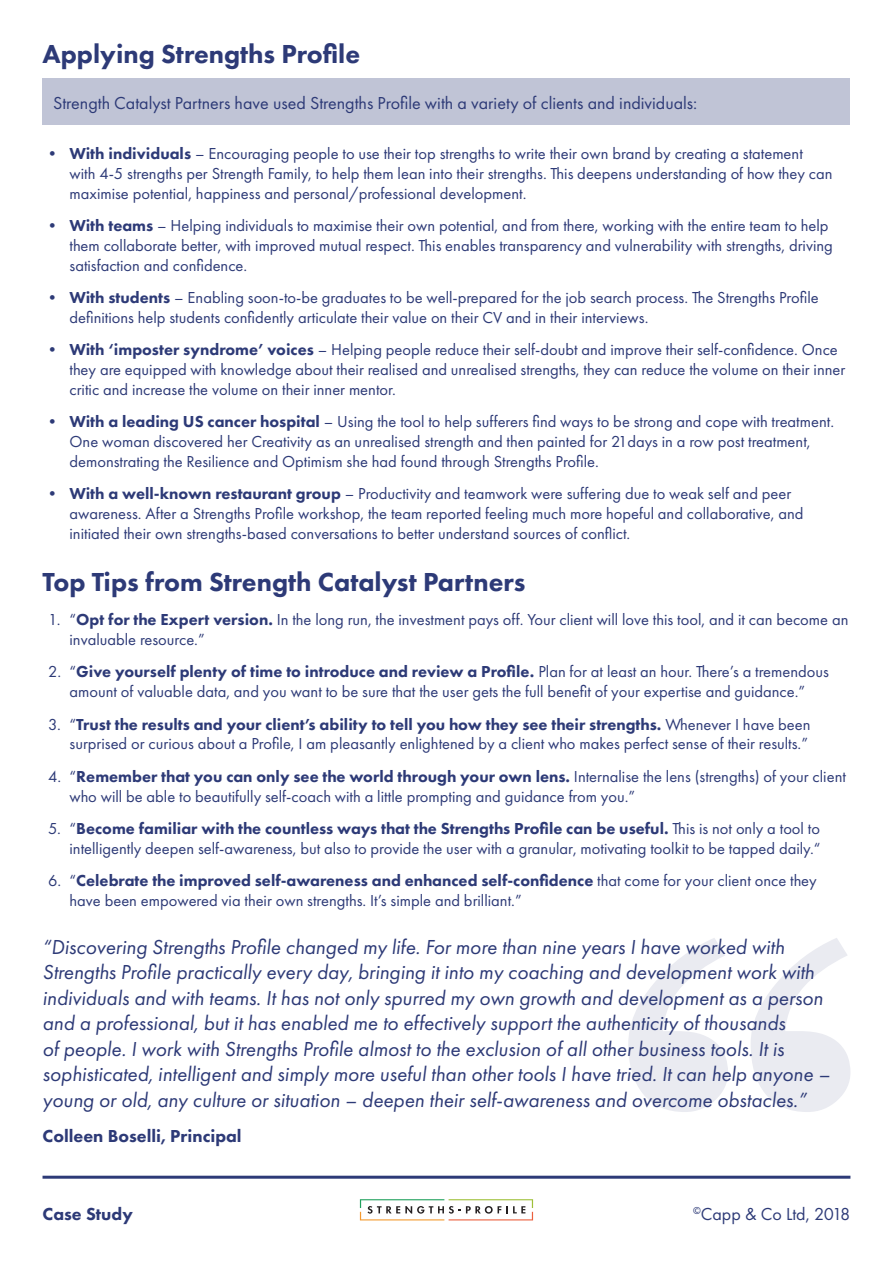
<style>
.page{position:relative;width:893px;height:1263px;background:#fff}
.page>*{position:absolute;margin:0;border:0;box-sizing:border-box;transform-origin:0 0}
.t1{font:800 27px "Futura PT";color:#2d3a77}
.t2{font:italic 21px/25.5px "Futura PT";color:#2d3a77}
.t3{font:18px "Futura PT";color:#2d3a77}
.t4{font:800 18px "Futura PT";color:#2d3a77}
.t5{font:16.5px/19.8px "Futura PT";color:#2d3a77}
.s1{font-weight:800}
</style>
<div class="page">
<hr style="left:43px;top:1176px;width:807px;height:3px;background:#2d3a77">
<div style="left:43px;top:79px;width:807px;height:46px;background:#c0c4d6"></div>
<svg style="left:360px;top:1199px;width:173px;height:21px"></svg>
<svg style="left:628px;top:938px;width:222px;height:174px"></svg>
<p class="t1" style="left:43px;top:37px;width:319px">Applying Strengths Profile</p>
<p class="t3" style="left:53px;top:92px;width:646px">Strength Catalyst Partners have used Strengths Profile with a variety of clients and individuals:</p>
<p class="t5" style="left:70px;top:144px;width:764px;text-indent:-26px"><span class="s1">• With individuals</span> – Encouraging people to use their top strengths to write their own brand by creating a statement with 4-5 strengths per Strength Family, to help them lean into their strengths. This deepens understanding of how they can maximise potential, happiness and personal/professional development.</p>
<p class="t5" style="left:70px;top:216px;width:765px;text-indent:-26px"><span class="s1">• With teams</span> – Helping individuals to maximise their own potential, and from there, working with the entire team to help them collaborate better, with improved mutual respect. This enables transparency and vulnerability with strengths, driving satisfaction and confidence.</p>
<p class="t5" style="left:70px;top:288px;width:751px;text-indent:-26px"><span class="s1">• With students</span> – Enabling soon-to-be graduates to be well-prepared for the job search process. The Strengths Profile definitions help students confidently articulate their value on their CV and in their interviews.</p>
<p class="t5" style="left:70px;top:340px;width:777px;text-indent:-26px"><span class="s1">• With ‘imposter syndrome’ voices</span> – Helping people reduce their self-doubt and improve their self-confidence. Once they are equipped with knowledge about their realised and unrealised strengths, they can reduce the volume on their inner critic and increase the volume on their inner mentor.</p>
<p class="t5" style="left:70px;top:412px;width:766px;text-indent:-26px"><span class="s1">• With a leading US cancer hospital</span> – Using the tool to help sufferers find ways to be strong and cope with treatment.<br>One woman discovered her Creativity as an unrealised strength and then painted for 21days in a row post treatment, demonstrating the Resilience and Optimism she had found through Strengths Profile.</p>
<p class="t5" style="left:70px;top:484px;width:735px;text-indent:-26px"><span class="s1">• With a well-known restaurant group</span> – Productivity and teamwork were suffering due to weak self and peer awareness. After a Strengths Profile workshop, the team reported feeling much more hopeful and collaborative, and initiated their own strengths-based conversations to better understand sources of conflict.</p>
<p class="t1" style="left:43px;top:565px;width:484px">Top Tips from Strength Catalyst Partners</p>
<p class="t5" style="left:70px;top:610px;width:780px;text-indent:-21px">1. “<span class="s1">Opt for the Expert version.</span> In the long run, the investment pays off. Your client will love this tool, and it can become an invaluable resource.”</p>
<p class="t5" style="left:48px;top:662px;width:782px;text-align:center">2. “<span class="s1">Give yourself plenty of time to introduce and review a Profile.</span> Plan for at least an hour. There’s a tremendous amount of valuable data, and you want to be sure that the user gets the full benefit of your expertise and guidance.”</p>
<p class="t5" style="left:48px;top:714px;width:764px;text-align:right">3. “<span class="s1">Trust the results and your client’s ability to tell you how they see their strengths.</span> Whenever I have been surprised or curious about a Profile, I am pleasantly enlightened by a client who makes perfect sense of their results.”</p>
<p class="t5" style="left:70px;top:766px;width:778px;text-indent:-21px">4. “<span class="s1">Remember that you can only see the world through your own lens.</span> Internalise the lens (strengths) of your client who will be able to beautifully self-coach with a little prompting and guidance from you.”</p>
<p class="t5" style="left:48px;top:818px;width:774px;text-align:right">5. “<span class="s1">Become familiar with the countless ways that the Strengths Profile can be useful.</span> This is not only a tool to intelligently deepen self-awareness, but also to provide the user with a granular, motivating toolkit to be tapped daily.“</p>
<p class="t5" style="left:70px;top:871px;width:749px;text-indent:-21px">6. “<span class="s1">Celebrate the improved self-awareness and enhanced self-confidence</span> that come for your client once they have been empowered via their own strengths. It’s simple and brilliant.”</p>
<p class="t2" style="left:43px;top:934px;width:789px">“Discovering Strengths Profile changed my life. For more than nine years I have worked with Strengths Profile practically every day, bringing it into my coaching and development work with individuals and with teams. It has not only spurred my own growth and development as a person and a professional, but it has enabled me to effectively support the authenticity of thousands<br>of people. I work with Strengths Profile almost to the exclusion of all other business tools. It is sophisticated, intelligent and simply more useful than other tools I have tried. It can help anyone – young or old, any culture or situation – deepen their self-awareness and overcome obstacles.”</p>
<p class="t4" style="left:43px;top:1124px;width:201px">Colleen Boselli, Principal</p>
<p class="t4" style="left:43px;top:1203px;width:92px">Case Study</p>
<p class="t3" style="left:693px;top:1204px;width:159px"><sup>©</sup>Capp &amp; Co Ltd, 2018</p>
</div>
